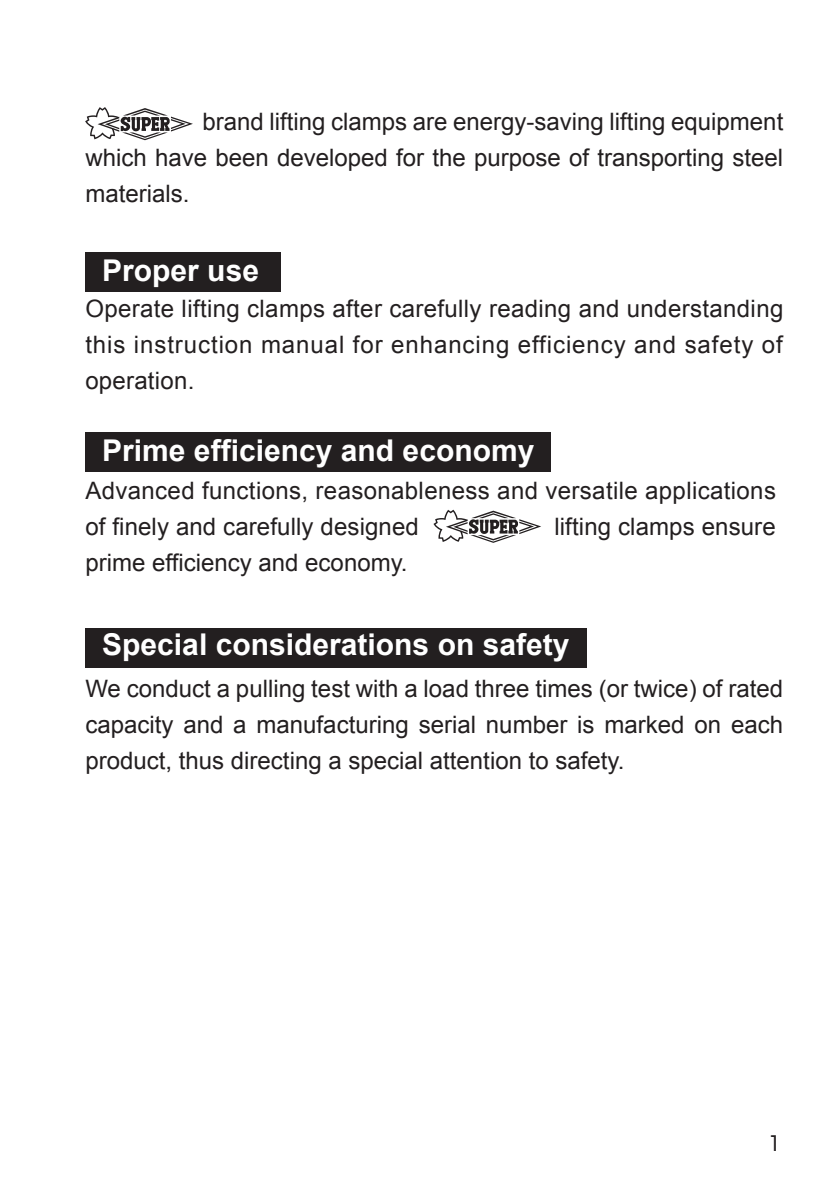
<style>
.page{position:relative;width:840px;height:1191px;background:#fff}
.page>*{position:absolute;margin:0;border:0;box-sizing:border-box;transform-origin:0 0}
.t1{font:700 30px "Arial";color:#fff}
.t2{font:24px/36px "Arial";letter-spacing:.005em;color:#231f20;text-align:justify}
.t3{font:20px "Shin Go Pro";color:#231f20}
</style>
<div class="page">
<div style="left:85px;top:252px;width:195px;height:39px;background:#231f20"></div>
<div style="left:85px;top:628px;width:501px;height:39px;background:#231f20"></div>
<div style="left:85px;top:432px;width:465px;height:40px;background:#231f20"></div>
<svg style="left:85px;top:107px;width:108px;height:33px"></svg>
<svg style="left:433px;top:510px;width:108px;height:33px"></svg>
<p class="t2" style="left:85px;top:104px;width:699px;text-indent:117px">brand lifting clamps are energy-saving lifting equipment which have been developed for the purpose of transporting steel materials.</p>
<p class="t1" style="left:102px;top:250px;width:158px">Proper use</p>
<p class="t2" style="left:85px;top:290px;width:699px">Operate lifting clamps after carefully reading and understanding this instruction manual for enhancing efficiency and safety of operation.</p>
<p class="t1" style="left:102px;top:430px;width:433px">Prime efficiency and economy</p>
<p class="t2" style="left:85px;top:473px;width:691px">Advanced functions, reasonableness and versatile applications of finely and carefully designed</p>
<p class="t2" style="left:554px;top:509px;width:223px">lifting clamps ensure</p>
<p class="t2" style="left:85px;top:545px;width:323px">prime efficiency and economy.</p>
<p class="t1" style="left:102px;top:625px;width:468px">Special considerations on safety</p>
<p class="t2" style="left:85px;top:671px;width:699px">We conduct a pulling test with a load three times (or twice) of rated capacity and a manufacturing serial number is marked on each product, thus directing a special attention to safety.</p>
<p class="t3" style="left:766px;top:1127px;width:17px">1</p>
</div>
